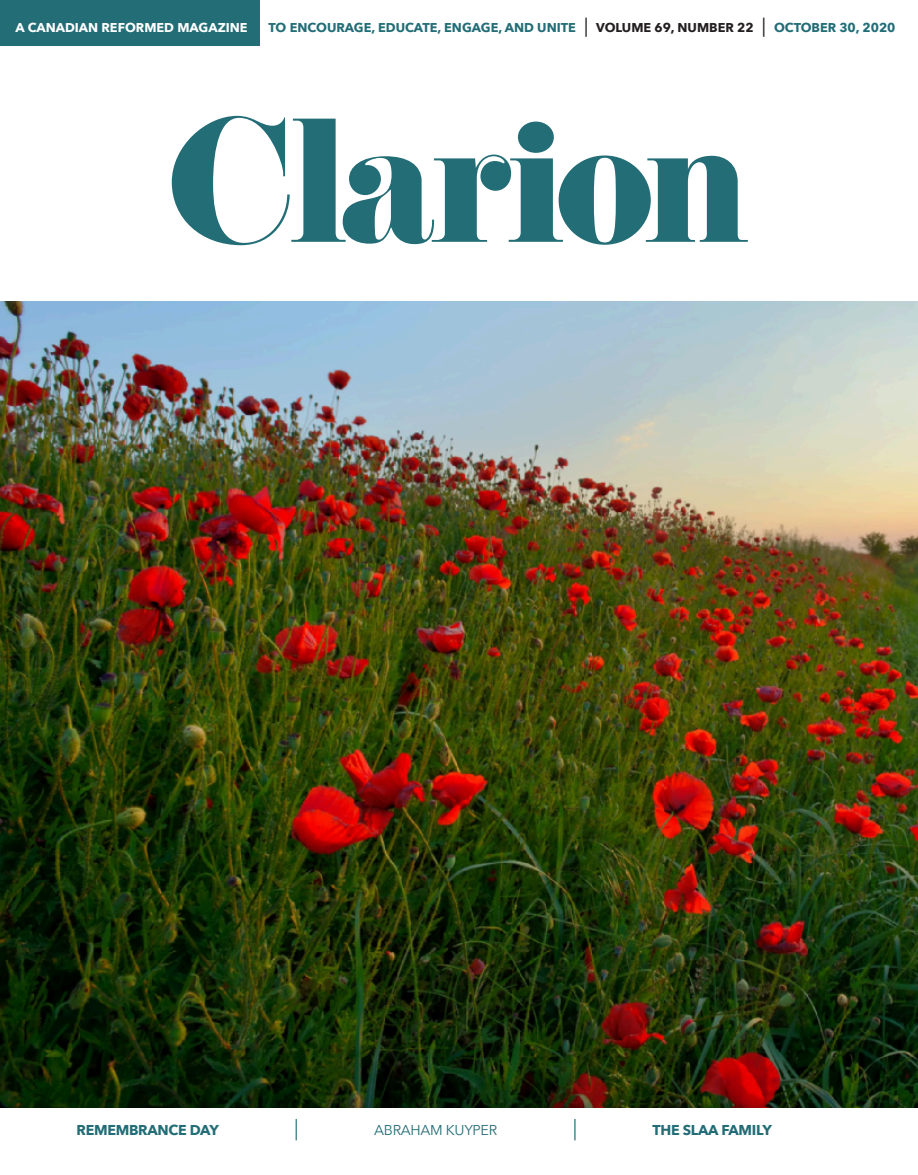
<style>
.page{position:relative;width:918px;height:1175px;background:#fff}
.page>*{position:absolute;margin:0;border:0;box-sizing:border-box;transform-origin:0 0}
.t1{font:500 21.3px "Avenir Next";color:#226d76;scale:.67 1}
.t2{font:700 14.25px "Avenir Next";letter-spacing:-.02em;color:#226d76}
.t3{font:14.25px "Avenir Next";letter-spacing:-.02em;color:#226d76}
.t4{font:700 12.75px "Avenir Next";color:#226d76}
.t5{font:700 12.75px "Avenir Next";color:#fff}
.s1{font-weight:600;font-size:19.2px;color:#231f20}
.s2{color:#231f20}
</style>
<div class="page">
<img style="left:0;top:301px;width:918px;height:806px">
<svg style="left:172px;top:116px;width:576px;height:129px"></svg>
<div style="left:0;top:0;width:260px;height:46px;background:#226d76"></div>
<p class="t5" style="left:15px;top:17px;width:234px">A CANADIAN REFORMED MAGAZINE</p>
<p class="t4" style="left:269px;top:17px;width:628px">TO ENCOURAGE, EDUCATE, ENGAGE, AND UNITE <span class="s1">|</span> <span class="s2">VOLUME 69, NUMBER 22</span> <span class="s1">|</span> OCTOBER 30, 2020</p>
<p class="t2" style="left:77px;top:1117px;width:144px">REMEMBRANCE DAY</p>
<h1 class="t1" style="left:295px;top:1109px;width:6px">|</h1>
<p class="t3" style="left:374px;top:1118px;width:125px">ABRAHAM KUYPER</p>
<h1 class="t1" style="left:574px;top:1109px;width:6px">|</h1>
<p class="t2" style="left:653px;top:1117px;width:121px">THE SLAA FAMILY</p>
</div>
